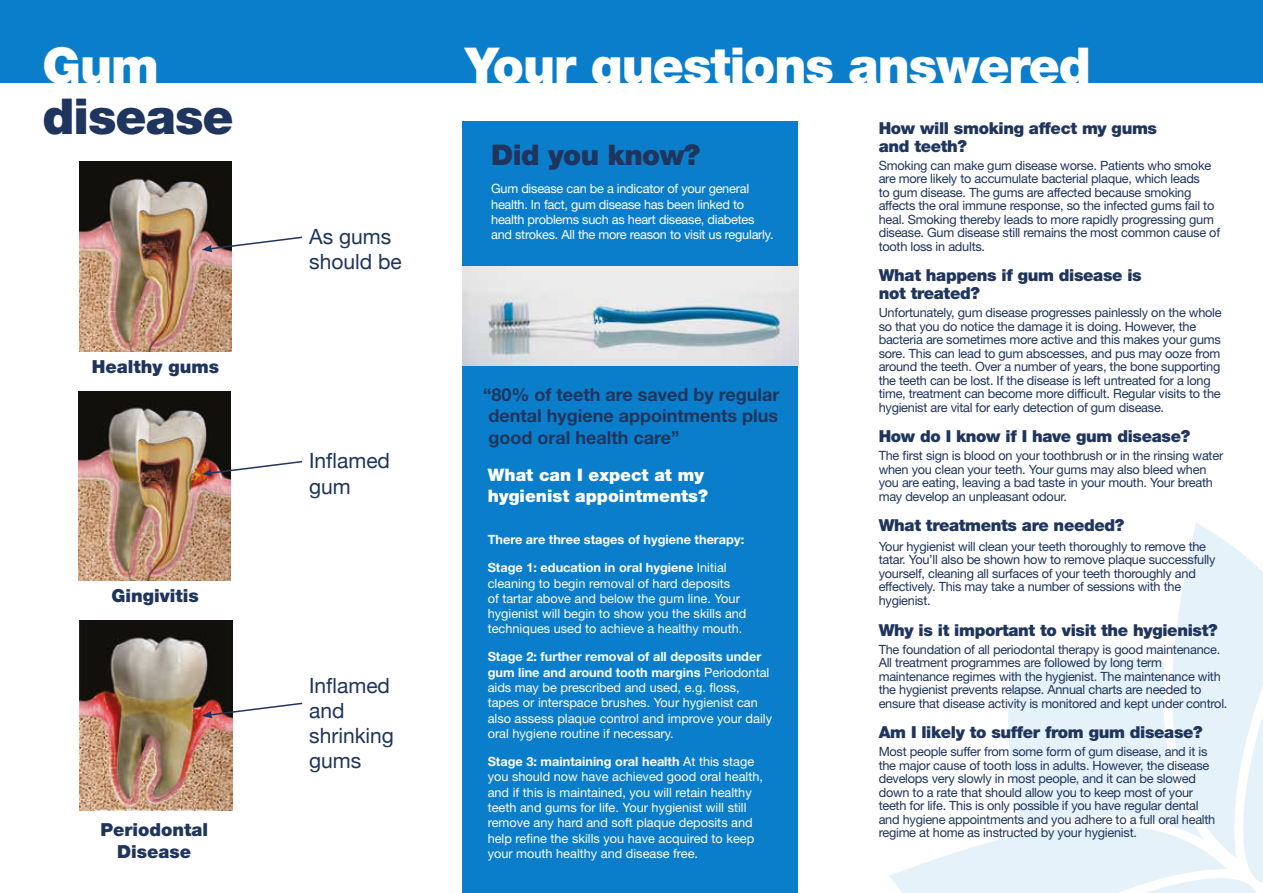
<style>
.page{position:relative;width:1263px;height:893px;background:#fff}
.page>*{position:absolute;margin:0;border:0;box-sizing:border-box;transform-origin:0 0}
.t1{font:900 49.5px "Helvetica Neue";letter-spacing:-.02em;color:#fff}
.t2{font:900 49.5px "Helvetica Neue";letter-spacing:-.02em;color:#1f355d}
.t3{font:900 28.5px "Helvetica Neue";letter-spacing:-.02em;color:#1f355d}
.t4{font:21px/25.2px "Helvetica Neue";color:#1f355d}
.t5{font:700 18px/21.6px "Helvetica Neue";color:#1f355d;text-align:justify}
.t6{font:900 18px/21.6px "Helvetica Neue";color:#1f355d;text-align:center}
.t7{font:900 17.25px/20.7px "Helvetica Neue";color:#fff}
.t8{font:900 16.5px/18px "Helvetica Neue";letter-spacing:-.02em;color:#1f355d}
.t9{font:12.75px/13.5px "Helvetica Neue";letter-spacing:-.02em;color:#1f355d}
.t10{font:12.75px/15.3px "Helvetica Neue";color:#fff}
.t11{font:12.75px/15.3px "Helvetica Neue";letter-spacing:-.02em;color:#fff}
.t12{font:700 12.75px/28px "Helvetica Neue";color:#fff}
.s1{font-weight:400}
.s2{font-weight:700}
</style>
<div class="page">
<div style="left:462px;top:359px;width:336px;height:534px;background:#0a7eca"></div>
<img style="left:462px;top:265px;width:336px;height:101px">
<svg style="left:889px;top:523px;width:374px;height:370px"></svg>
<div style="left:0;top:0;width:1263px;height:82px;background:#0a7eca"></div>
<img style="left:80px;top:162px;width:151px;height:189px">
<img style="left:79px;top:391px;width:151px;height:190px">
<div style="left:462px;top:121px;width:336px;height:144px;background:#0a7eca"></div>
<svg style="left:202px;top:460px;width:101px;height:17px"></svg>
<img style="left:80px;top:621px;width:152px;height:189px">
<svg style="left:202px;top:702px;width:101px;height:16px"></svg>
<svg style="left:202px;top:236px;width:101px;height:16px"></svg>
<h1 class="t1" style="left:43px;top:36px;width:118px">Gum</h1>
<h1 class="t2" style="left:43px;top:87px;width:193px">disease</h1>
<h3 class="t6" style="left:92px;top:355px;width:129px">Healthy gums</h3>
<h3 class="t6" style="left:111px;top:585px;width:89px">Gingivitis</h3>
<h3 class="t6" style="left:100px;top:819px;width:109px">Periodontal<br>Disease</h3>
<h3 class="t4" style="left:309px;top:225px;width:94px">As gums should be</h3>
<h3 class="t4" style="left:309px;top:449px;width:82px">Inflamed gum</h3>
<h3 class="t4" style="left:309px;top:674px;width:86px">Inflamed and shrinking gums</h3>
<h1 class="t1" style="left:465px;top:36px;width:627px">Your questions answered</h1>
<h2 class="t3" style="left:491px;top:138px;width:211px">Did you know?</h2>
<p class="t11" style="left:491px;top:181px;width:284px">Gum disease can be a indicator of your general health. In fact, gum disease has been linked to health problems such as heart disease, diabetes and strokes. All the more reason to visit us regularly.</p>
<h3 class="t5" style="left:488px;top:383px;width:293px;text-indent:-5px">“80% of teeth are saved by regular dental hygiene appointments plus good oral health care”</h3>
<h3 class="t7" style="left:488px;top:465px;width:222px">What can I expect at my hygienist appointments?</h3>
<p class="t12" style="left:488px;top:525px;width:258px">There are three stages of hygiene therapy:<br>Stage 1: education in oral hygiene <span class="s1">Initial</span></p>
<p class="t10" style="left:488px;top:575px;width:260px">cleaning to begin removal of hard deposits<br>of tartar above and below the gum line. Your hygienist will begin to show you the skills and techniques used to achieve a healthy mouth.</p>
<p class="t10" style="left:488px;top:649px;width:286px"><span class="s2">Stage 2: further removal of all deposits under gum line and around tooth margins</span> Periodontal aids may be prescribed and used, e.g. floss, tapes or interspace brushes. Your hygienist can also assess plaque control and improve your daily oral hygiene routine if necessary.</p>
<p class="t10" style="left:488px;top:754px;width:277px"><span class="s2">Stage 3: maintaining oral health</span> At this stage you should now have achieved good oral health, and if this is maintained, you will retain healthy teeth and gums for life. Your hygienist will still remove any hard and soft plaque deposits and help refine the skills you have acquired to keep your mouth healthy and disease free.</p>
<p class="t8" style="left:879px;top:119px;width:280px">How will smoking affect my gums and teeth?</p>
<p class="t9" style="left:879px;top:158px;width:343px">Smoking can make gum disease worse. Patients who smoke are more likely to accumulate bacterial plaque, which leads<br>to gum disease. The gums are affected because smoking affects the oral immune response, so the infected gums fail to heal. Smoking thereby leads to more rapidly progressing gum disease. Gum disease still remains the most common cause of tooth loss in adults.</p>
<p class="t8" style="left:879px;top:266px;width:265px">What happens if gum disease is not treated?</p>
<p class="t9" style="left:879px;top:306px;width:344px">Unfortunately, gum disease progresses painlessly on the whole so that you do notice the damage it is doing. However, the bacteria are sometimes more active and this makes your gums sore. This can lead to gum abscesses, and pus may ooze from around the teeth. Over a number of years, the bone supporting the teeth can be lost. If the disease is left untreated for a long time, treatment can become more difficult. Regular visits to the hygienist are vital for early detection of gum disease.</p>
<p class="t8" style="left:879px;top:427px;width:313px">How do I know if I have gum disease?</p>
<p class="t9" style="left:879px;top:449px;width:346px">The first sign is blood on your toothbrush or in the rinsing water when you clean your teeth. Your gums may also bleed when you are eating, leaving a bad taste in your mouth. Your breath may develop an unpleasant odour.</p>
<p class="t8" style="left:879px;top:516px;width:247px">What treatments are needed?</p>
<p class="t9" style="left:879px;top:539px;width:338px">Your hygienist will clean your teeth thoroughly to remove the tatar. You’ll also be shown how to remove plaque successfully yourself, cleaning all surfaces of your teeth thoroughly and effectively. This may take a number of sessions with the hygienist.</p>
<p class="t8" style="left:879px;top:621px;width:340px">Why is it important to visit the hygienist?</p>
<p class="t9" style="left:879px;top:642px;width:350px">The foundation of all periodontal therapy is good maintenance.<br>All treatment programmes are followed by long term maintenance regimes with the hygienist. The maintenance with the hygienist prevents relapse. Annual charts are needed to ensure that disease activity is monitored and kept under control.</p>
<p class="t8" style="left:879px;top:723px;width:325px">Am I likely to suffer from gum disease?</p>
<p class="t9" style="left:879px;top:744px;width:338px">Most people suffer from some form of gum disease, and it is the major cause of tooth loss in adults. However, the disease develops very slowly in most people, and it can be slowed down to a rate that should allow you to keep most of your teeth for life. This is only possible if you have regular dental and hygiene appointments and you adhere to a full oral health regime at home as instructed by your hygienist.</p>
</div>
